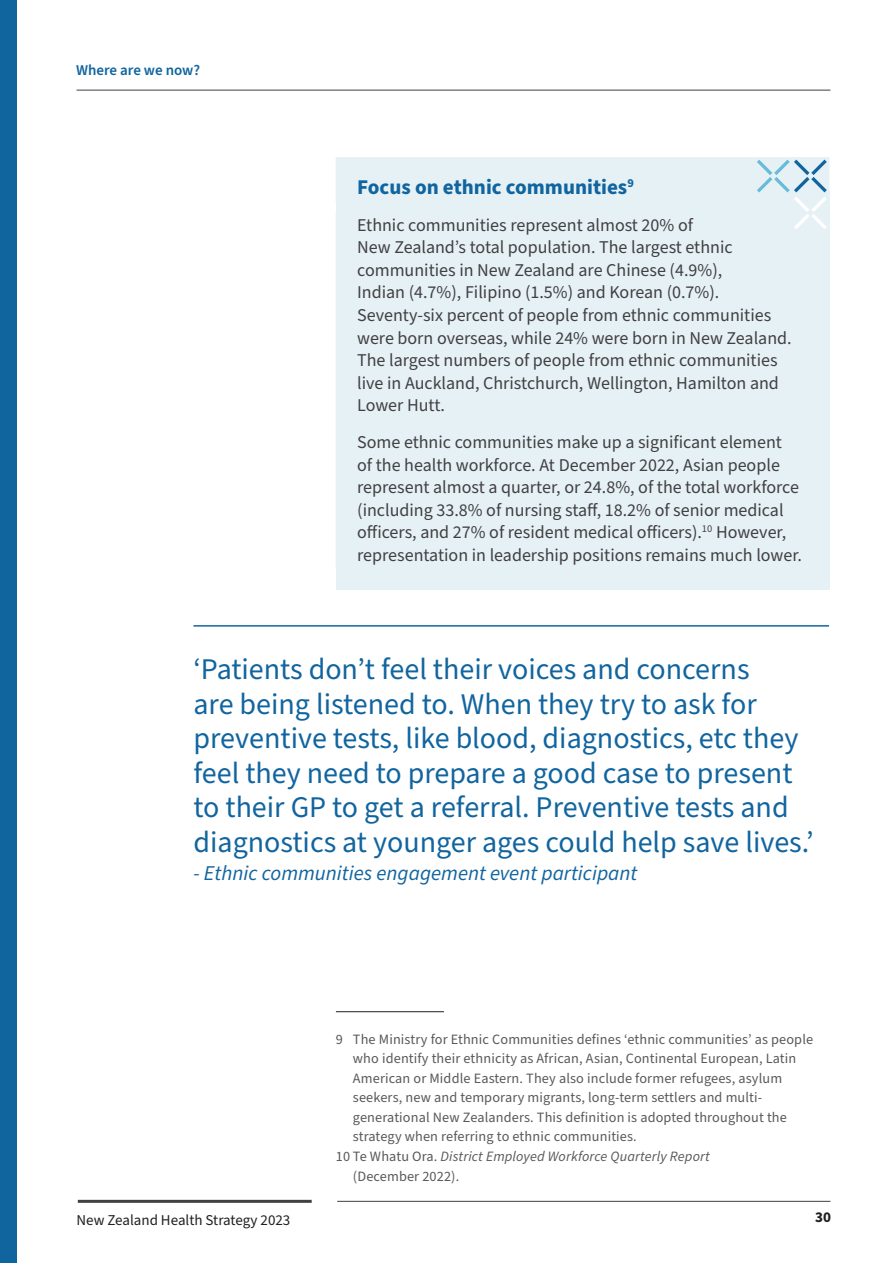
<style>
.page{position:relative;width:893px;height:1263px;background:#fff}
.page>*{position:absolute;margin:0;border:0;box-sizing:border-box;transform-origin:0 0}
.pull_quote{font:30px/34.5px "Source Sans Pro";color:#11659f}
.pull_quote-2{font:italic 21px "Source Sans Pro";color:#11659f}
.H3_-_text_box_-_blue{font:700 21px "Source Sans Pro";color:#11659f}
.Text_box_body_copy_-_blue{font:18px/22.5px "Source Sans Pro";color:#414042}
.t1{font:15px "Source Sans Pro";color:#231f20}
.t2{font:600 15px "Source Sans Pro";color:#11659f}
.t3{font:700 15px "Source Sans Pro";color:#231f20}
.footnote{font:14.25px/19.5px "Source Sans Pro";letter-spacing:.01em;color:#58595b}
.footnote-2{font:italic 14.25px/19.5px "Source Sans Pro";letter-spacing:.01em;color:#58595b}
.s1{font-style:normal}
</style>
<div class="page">
<hr style="left:78px;top:1200px;width:234px;height:3px;background:#414042">
<hr style="left:337px;top:1201px;width:493px;height:1px;background:#414042">
<hr style="left:77px;top:90px;width:753px;height:1px;background:#414042">
<div style="left:336px;top:157px;width:493px;height:45px;background:#e6f1f6"></div>
<div style="left:336px;top:191px;width:493px;height:398px;background:#e6f1f6"></div>
<hr style="left:336px;top:1011px;width:108px;height:1px;background:#231f20">
<hr style="left:193px;top:625px;width:636px;height:2px;background:#11659f">
<svg style="left:757px;top:160px;width:70px;height:69px"></svg>
<div style="left:0;top:0;width:16px;height:1263px;background:#11659f"></div>
<p class="t2" style="left:76px;top:60px;width:126px">Where are we now?</p>
<p class="H3_-_text_box_-_blue" style="left:357px;top:172px;width:278px">Focus on ethnic communities<sup>9</sup></p>
<p class="Text_box_body_copy_-_blue" style="left:357px;top:214px;width:436px">Ethnic communities represent almost 20% of<br>New Zealand’s total population. The largest ethnic communities in New Zealand are Chinese (4.9%),<br>Indian (4.7%), Filipino (1.5%) and Korean (0.7%).<br>Seventy-six percent of people from ethnic communities were born overseas, while 24% were born in New Zealand.<br>The largest numbers of people from ethnic communities live in Auckland, Christchurch, Wellington, Hamilton and Lower Hutt.</p>
<p class="Text_box_body_copy_-_blue" style="left:357px;top:432px;width:446px">Some ethnic communities make up a significant element<br>of the health workforce. At December 2022, Asian people represent almost a quarter, or 24.8%, of the total workforce (including 33.8% of nursing staff, 18.2% of senior medical officers, and 27% of resident medical officers).<sup>10</sup> However, representation in leadership positions remains much lower.</p>
<p class="pull_quote" style="left:193px;top:653px;width:622px">‘Patients don’t feel their voices and concerns<br>are being listened to. When they try to ask for preventive tests, like blood, diagnostics, etc they feel they need to prepare a good case to present to their GP to get a referral. Preventive tests and diagnostics at younger ages could help save lives.’</p>
<p class="pull_quote-2" style="left:193px;top:859px;width:445px">- Ethnic communities engagement event participant</p>
<p class="footnote" style="left:353px;top:1030px;width:462px;text-indent:-17px">9 The Ministry for Ethnic Communities defines ‘ethnic communities’ as people who identify their ethnicity as African, Asian, Continental European, Latin American or Middle Eastern. They also include former refugees, asylum seekers, new and temporary migrants, long-term settlers and multi&shy;generational New Zealanders. This definition is adopted throughout the strategy when referring to ethnic communities.</p>
<p class="footnote-2" style="left:353px;top:1147px;width:358px;text-indent:-17px"><span class="s1">10 Te Whatu Ora.</span> District Employed Workforce Quarterly Report <span class="s1">(December 2022).</span></p>
<p class="t1" style="left:77px;top:1210px;width:215px">New Zealand Health Strategy 2023</p>
<p class="t3" style="left:815px;top:1206px;width:17px">30</p>
</div>
